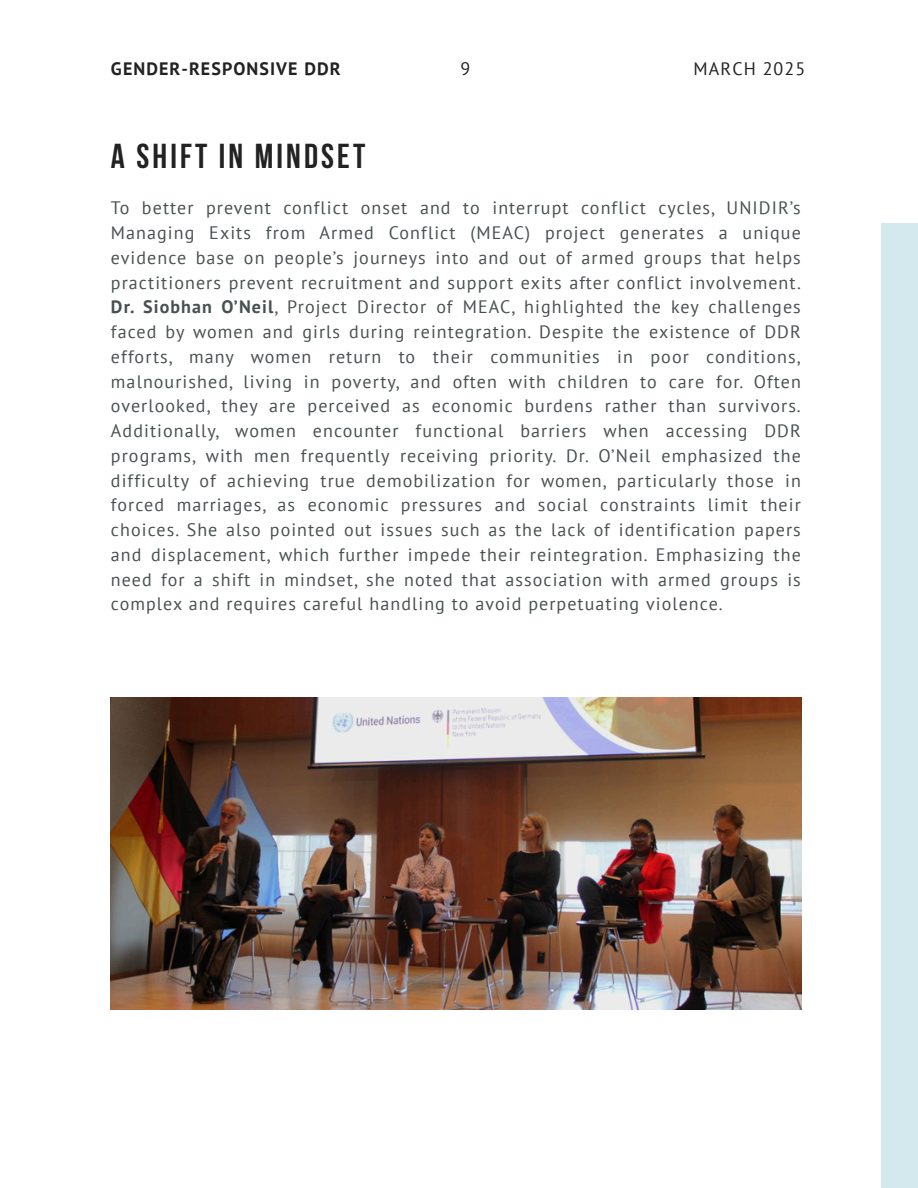
<style>
.page{position:relative;width:918px;height:1188px;background:#fff}
.page>*{position:absolute;margin:0;border:0;box-sizing:border-box;transform-origin:0 0}
.t1{font:700 34.5px "Bebas Neue";letter-spacing:.09em;color:#222}
.t2{font:18px/24.8px "PT Sans";letter-spacing:.06em;color:#495052;text-align:justify}
.t3{font:700 18px "PT Sans";letter-spacing:.06em;color:#222}
.t4{font:18px "PT Sans";letter-spacing:.06em;color:#222}
.s1{font-weight:700}
</style>
<div class="page">
<div style="left:882px;top:224px;width:36px;height:964px;background:#d3e9ee"></div>
<img style="left:111px;top:697px;width:691px;height:313px">
<p class="t3" style="left:111px;top:57px;width:231px">GENDER-RESPONSIVE DDR</p>
<h3 class="t4" style="left:460px;top:57px;width:11px">9</h3>
<h2 class="t4" style="left:694px;top:57px;width:113px">MARCH 2025</h2>
<p class="t1" style="left:111px;top:142px;width:256px">A SHIFT IN MINDSET</p>
<h1 class="t2" style="left:111px;top:195px;width:691px">To better prevent conflict onset and to interrupt conflict cycles, UNIDIR’s Managing Exits from Armed Conflict (MEAC) project generates a unique evidence base on people’s journeys into and out of armed groups that helps practitioners prevent recruitment and support exits after conflict involvement.<br><span class="s1">Dr. Siobhan O’Neil</span>, Project Director of MEAC, highlighted the key challenges faced by women and girls during reintegration. Despite the existence of DDR efforts, many women return to their communities in poor conditions, malnourished, living in poverty, and often with children to care for. Often overlooked, they are perceived as economic burdens rather than survivors.<br>Additionally, women encounter functional barriers when accessing DDR programs, with men frequently receiving priority. Dr. O’Neil emphasized the difficulty of achieving true demobilization for women, particularly those in forced marriages, as economic pressures and social constraints limit their choices. She also pointed out issues such as the lack of identification papers and displacement, which further impede their reintegration. Emphasizing the need for a shift in mindset, she noted that association with armed groups is complex and requires careful handling to avoid perpetuating violence.</h1>
</div>
